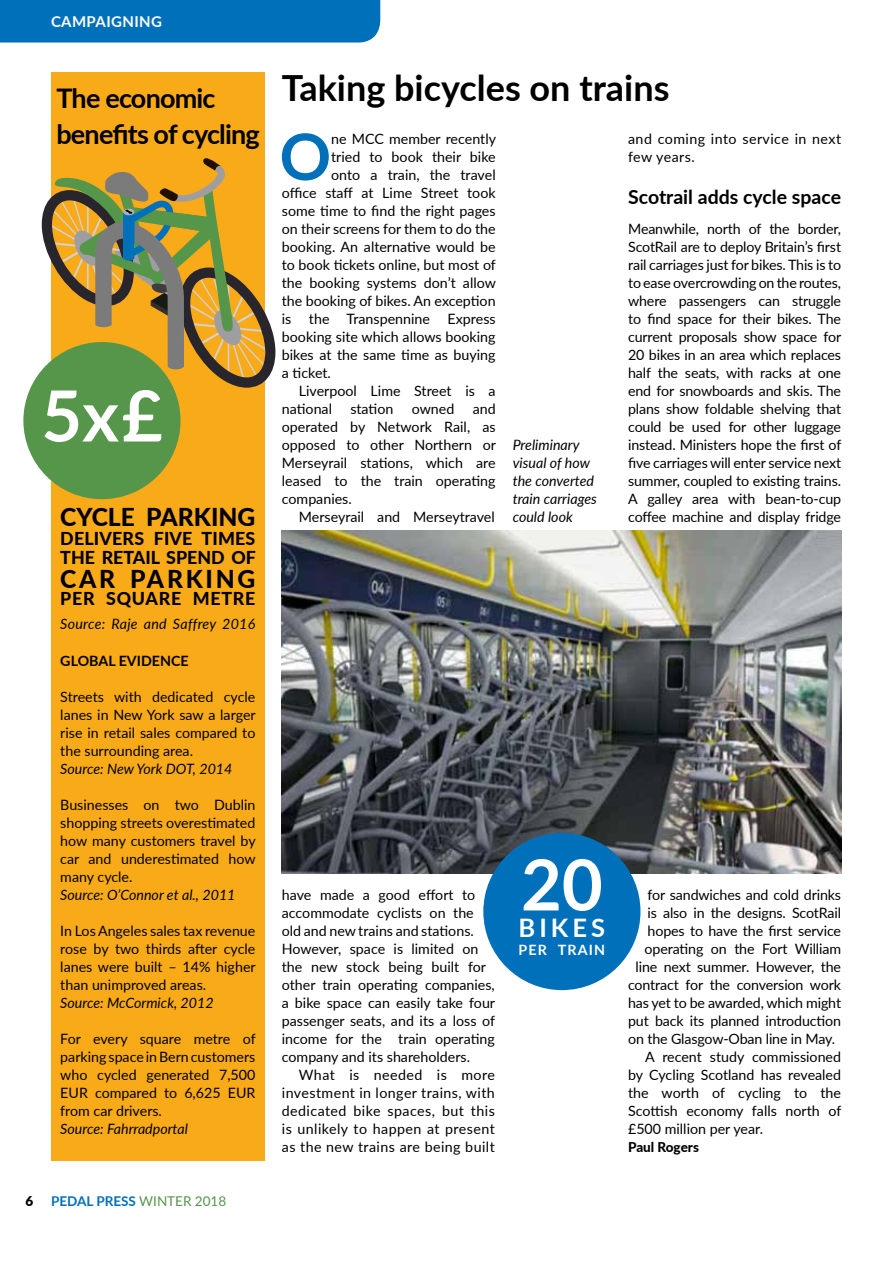
<style>
.page{position:relative;width:893px;height:1263px;background:#fff}
.page>*{position:absolute;margin:0;border:0;box-sizing:border-box;transform-origin:0 0}
.t1{font:700 70.5px "Lato";color:#fff}
.t2{font:700 64.05px "Lato";color:#0070ba}
.t3{font:700 36px "Lato";color:#000}
.t4{font:700 27px "Lato";letter-spacing:-.03em;color:#000}
.t5{font:700 25.5px "Lato";letter-spacing:.16em;color:#fff}
.t6{font:800 24.6px "Lato";color:#000}
.t7{font:800 24.6px "Lato";letter-spacing:.11em;color:#000}
.t8{font:700 19.5px "Lato";color:#000}
.t9{font:800 17.85px/19.2px "Lato";letter-spacing:.01em;color:#000}
.t10{font:800 17.85px "Lato";letter-spacing:.04em;color:#000}
.t11{font:700 15px "Lato";letter-spacing:.025em;color:#fff}
.t12{font:14.25px/18px "Lato";color:#000;text-align:justify}
.t13{font:italic 14.25px/18px "Lato";color:#000}
.t14{font:14.25px/18px "Lato";letter-spacing:.03em;color:#000}
.t15{font:italic 14.25px "Lato";letter-spacing:.02em;color:#000}
.t16{font:700 14.25px "Lato";color:#000}
.t17{font:700 14.25px "Lato";letter-spacing:.08em;color:#fff}
.t18{font:700 13.5px "Lato";color:#0070ba}
.t19{font:800 13.5px "Lato";letter-spacing:-.005em;color:#000}
.t20{font:900 13.5px "Lato";color:#000}
.s1{font-weight:400;color:#56964b}
</style>
<div class="page">
<div style="left:0;top:0;width:380px;height:43px;background:#0070ba"></div>
<div style="left:51px;top:72px;width:214px;height:1089px;background:#f9aa18"></div>
<svg style="left:42px;top:158px;width:233px;height:230px"></svg>
<div style="left:23px;top:342px;width:158px;height:157px;background:#56964b;border-radius:50%"></div>
<img style="left:282px;top:530px;width:560px;height:344px">
<div style="left:483px;top:833px;width:157px;height:157px;background:#0070ba;border-radius:50%"></div>
<p class="t11" style="left:51px;top:10px;width:112px">CAMPAIGNING</p>
<h3 class="t4" style="left:56px;top:78px;width:161px">The economic</h3>
<h3 class="t4" style="left:56px;top:114px;width:205px">benefits of cycling</h3>
<h1 class="t1" style="left:41px;top:364px;width:123px">5x£</h1>
<h3 class="t6" style="left:60px;top:499px;width:197px">CYCLE PARKING</h3>
<p class="t9" style="left:60px;top:528px;width:197px">DELIVERS FIVE TIMES<br>THE RETAIL SPEND OF</p>
<h3 class="t7" style="left:60px;top:560px;width:197px">CAR PARKING</h3>
<p class="t10" style="left:60px;top:586px;width:197px">PER SQUARE METRE</p>
<p class="t15" style="left:60px;top:614px;width:197px">Source: Raje and Saffrey 2016</p>
<p class="t16" style="left:60px;top:650px;width:130px">GLOBAL EVIDENCE</p>
<p class="t12" style="left:60px;top:687px;width:197px">Streets with dedicated cycle lanes in New York saw a larger rise in retail sales compared to the surrounding area.</p>
<p class="t13" style="left:60px;top:759px;width:174px">Source: New York DOT, 2014</p>
<p class="t12" style="left:60px;top:795px;width:197px">Businesses on two Dublin shopping streets overestimated how many customers travel by car and underestimated how many cycle.</p>
<p class="t13" style="left:60px;top:885px;width:177px">Source: O’Connor et al., 2011</p>
<p class="t12" style="left:60px;top:921px;width:197px">In Los Angeles sales tax revenue rose by two thirds after cycle lanes were built – 14% higher than unimproved areas.</p>
<p class="t13" style="left:60px;top:993px;width:155px">Source: McCormick, 2012</p>
<p class="t12" style="left:60px;top:1029px;width:197px">For every square metre of parking space in Bern customers who cycled generated 7,500<br>EUR compared to 6,625 EUR from car drivers.</p>
<p class="t13" style="left:60px;top:1119px;width:129px">Source: Fahrradportal</p>
<p class="t20" style="left:26px;top:1191px;width:9px">6</p>
<p class="t18" style="left:51px;top:1191px;width:177px">PEDAL PRESS <span class="s1">WINTER 2018</span></p>
<h3 class="t3" style="left:282px;top:62px;width:389px">Taking bicycles on trains</h3>
<h2 class="t2" style="left:279px;top:110px;width:53px">O</h2>
<p class="t12" style="left:331px;top:129px;width:166px">ne MCC member recently</p>
<p class="t12" style="left:331px;top:147px;width:166px">tried to book their bike</p>
<p class="t12" style="left:331px;top:165px;width:166px">onto a train, the travel</p>
<p class="t12" style="left:282px;top:183px;width:215px">office staff at Lime Street took</p>
<p class="t12" style="left:282px;top:201px;width:215px">some time to find the right pages</p>
<p class="t12" style="left:282px;top:219px;width:215px">on their screens for them to do the</p>
<p class="t12" style="left:282px;top:237px;width:215px">booking. An alternative would be</p>
<p class="t12" style="left:282px;top:255px;width:216px">to book tickets online, but most of</p>
<p class="t12" style="left:282px;top:273px;width:216px">the booking systems don’t allow</p>
<p class="t12" style="left:282px;top:291px;width:215px">the booking of bikes. An exception</p>
<p class="t12" style="left:282px;top:309px;width:215px">is the Transpennine Express</p>
<p class="t12" style="left:282px;top:327px;width:215px">booking site which allows booking</p>
<p class="t12" style="left:282px;top:345px;width:215px">bikes at the same time as buying</p>
<p class="t12" style="left:282px;top:363px;width:51px">a ticket.</p>
<p class="t12" style="left:299px;top:381px;width:198px">Liverpool Lime Street is a</p>
<p class="t12" style="left:282px;top:399px;width:52px">national</p>
<p class="t12" style="left:350px;top:399px;width:45px">station</p>
<p class="t12" style="left:412px;top:399px;width:44px">owned</p>
<p class="t12" style="left:282px;top:399px;width:216px;text-indent:191px">and operated by Network Rail, as opposed to other Northern or Merseyrail stations, which are leased to the train operating companies.</p>
<p class="t12" style="left:299px;top:507px;width:197px">Merseyrail and Merseytravel</p>
<p class="t13" style="left:513px;top:435px;width:86px">Preliminary visual of how the converted train carriages could look</p>
<p class="t14" style="left:628px;top:129px;width:214px">and coming into service in next few years.</p>
<h3 class="t8" style="left:628px;top:183px;width:214px">Scotrail adds cycle space</h3>
<p class="t12" style="left:628px;top:219px;width:215px">Meanwhile, north of the border, ScotRail are to deploy Britain’s first rail carriages just for bikes. This is to to ease overcrowding on the routes, where passengers can struggle to find space for their bikes. The current proposals show space for 20 bikes in an area which replaces half the seats, with racks at one end for snowboards and skis. The plans show foldable shelving that could be used for other luggage instead. Ministers hope the first of five carriages will enter service next summer, coupled to existing trains.<br>A galley area with bean-to-cup coffee machine and display fridge</p>
<p class="t12" style="left:282px;top:885px;width:215px;text-align:left">have made a good effort to accommodate cyclists on the old and new trains and stations.<br>However, space is limited on the new stock being built for other train operating companies, a bike space can easily take four passenger seats, and its a loss of income for the train operating company and its shareholders.</p>
<p class="t12" style="left:282px;top:1065px;width:214px;text-indent:17px">What is needed is more investment in longer trains, with dedicated bike spaces, but this is unlikely to happen at present as the new trains are being built</p>
<h1 class="t1" style="left:521px;top:833px;width:83px">20</h1>
<h3 class="t5" style="left:518px;top:909px;width:88px">BIKES</h3>
<p class="t17" style="left:518px;top:940px;width:88px">PER TRAIN</p>
<p class="t12" style="left:648px;top:885px;width:195px">for sandwiches and cold drinks</p>
<p class="t12" style="left:648px;top:903px;width:195px">is also in the designs. ScotRail</p>
<p class="t12" style="left:648px;top:921px;width:195px">hopes to have the first service</p>
<p class="t12" style="left:645px;top:939px;width:198px">operating on the Fort William</p>
<p class="t12" style="left:636px;top:957px;width:207px">line next summer. However, the</p>
<p class="t12" style="left:628px;top:975px;width:214px">contract for the conversion work</p>
<p class="t12" style="left:628px;top:993px;width:214px">has yet to be awarded, which might</p>
<p class="t12" style="left:628px;top:1011px;width:214px">put back its planned introduction</p>
<p class="t12" style="left:628px;top:1029px;width:209px">on the Glasgow-Oban line in May.</p>
<p class="t12" style="left:645px;top:1047px;width:197px">A recent study commissioned</p>
<p class="t12" style="left:628px;top:1065px;width:215px">by Cycling Scotland has revealed</p>
<p class="t12" style="left:628px;top:1083px;width:214px">the worth of cycling to the</p>
<p class="t12" style="left:628px;top:1101px;width:215px">Scottish economy falls north of</p>
<p class="t12" style="left:628px;top:1119px;width:137px">£500 million per year.</p>
<p class="t19" style="left:628px;top:1137px;width:72px">Paul Rogers</p>
</div>
